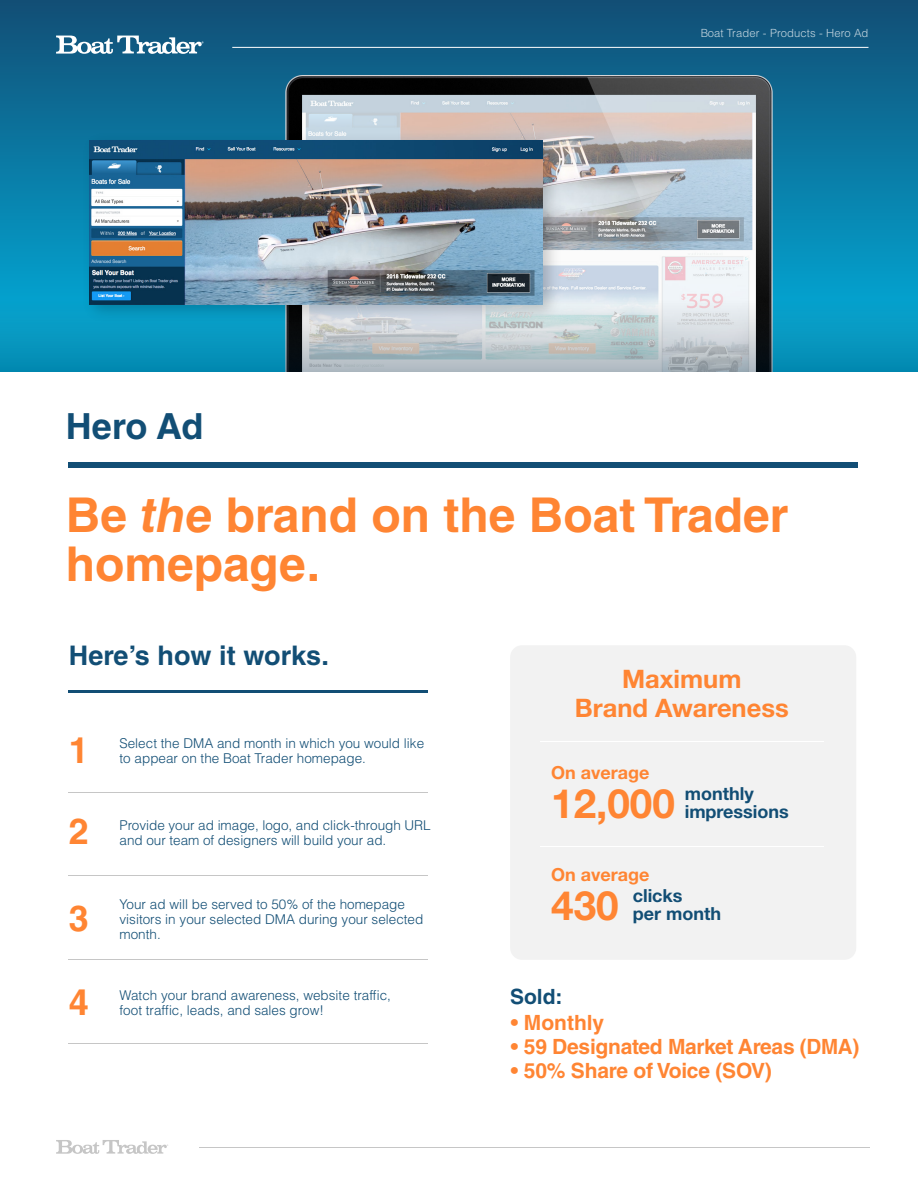
<style>
.page{position:relative;width:918px;height:1188px;background:#fff}
.page>*{position:absolute;margin:0;border:0;box-sizing:border-box;transform-origin:0 0}
.t1{font:700 48px/49.5px "Helvetica LT Std";color:#ff8533}
.t2{font:700 40.5px "Helvetica Neue LT Std";color:#ff8533}
.t3{font:700 36px "Helvetica LT Std";letter-spacing:-.005em;color:#124e75}
.t4{font:700 36px "Helvetica LT Std";color:#ff8533}
.t5{font:700 27px "Helvetica LT Std";letter-spacing:.005em;color:#124e75}
.t6{font:700 25.5px/28.5px "Helvetica Neue LT Std";color:#ff8533;text-align:center}
.t7{font:700 21px "Helvetica LT Std";letter-spacing:-.015em;color:#ff8533}
.t8{font:700 21px "Helvetica LT Std";color:#124e75}
.t9{font:700 18px/18px "Helvetica Neue LT Std";color:#124e75}
.t10{font:700 18px "Helvetica Neue LT Std";color:#ff8533}
.t11{font:300 13.5px/15px "Helvetica LT Std";color:#124e75}
.t12{font:300 11.25px "Helvetica LT Std";letter-spacing:.01em;color:#fff}
.s1{font-style:italic}
</style>
<div class="page">
<svg style="left:0;top:0;width:918px;height:298px;background:#0c6e97"></svg>
<img style="left:204px;top:9px;width:638px;height:289px">
<svg style="left:0;top:298px;width:918px;height:73px;background:#61abc0"></svg>
<hr style="left:199px;top:1147px;width:671px;height:1px;background:#c6c6c6">
<hr style="left:68px;top:690px;width:360px;height:3px;background:#124e75">
<hr style="left:232px;top:47px;width:636px;height:1px;background:#fff">
<svg style="left:56px;top:36px;width:148px;height:18px"></svg>
<svg style="left:56px;top:1140px;width:112px;height:14px"></svg>
<hr style="left:68px;top:792px;width:360px;height:1px;background:#c6c6c6">
<hr style="left:68px;top:875px;width:360px;height:1px;background:#c6c6c6">
<hr style="left:68px;top:959px;width:360px;height:1px;background:#c6c6c6">
<hr style="left:68px;top:1043px;width:360px;height:1px;background:#c6c6c6">
<img style="left:78px;top:127px;width:489px;height:200px">
<img style="left:89px;top:140px;width:454px;height:164px">
<div style="left:510px;top:645px;width:346px;height:315px;background:#f2f2f2;border-radius:12px"></div>
<div style="left:68px;top:462px;width:790px;height:5px;background:#124e75"></div>
<hr style="left:540px;top:846px;width:284px;height:1px;background:#fff">
<hr style="left:540px;top:741px;width:284px;height:1px;background:#fff">
<h3 class="t3" style="left:66px;top:404px;width:139px">Hero Ad</h3>
<p class="t12" style="left:700px;top:26px;width:170px">Boat Trader - Products - Hero Ad</p>
<h1 class="t1" style="left:66px;top:490px;width:724px">Be <span class="s1">the</span> brand on the Boat Trader homepage.</h1>
<h3 class="t5" style="left:69px;top:639px;width:262px">Here’s how it works.</h3>
<h3 class="t4" style="left:69px;top:728px;width:22px">1</h3>
<p class="t11" style="left:120px;top:736px;width:306px">Select the DMA and month in which you would like to appear on the Boat Trader homepage.</p>
<h3 class="t4" style="left:69px;top:810px;width:22px">2</h3>
<p class="t11" style="left:120px;top:817px;width:313px">Provide your ad image, logo, and click-through URL and our team of designers will build your ad.</p>
<h3 class="t4" style="left:69px;top:897px;width:22px">3</h3>
<p class="t11" style="left:120px;top:897px;width:305px">Your ad will be served to 50% of the homepage visitors in your selected DMA during your selected month.</p>
<h3 class="t4" style="left:69px;top:981px;width:22px">4</h3>
<p class="t11" style="left:120px;top:987px;width:273px">Watch your brand awareness, website traffic, foot traffic, leads, and sales grow!</p>
<h3 class="t6" style="left:575px;top:664px;width:215px">Maximum<br>Brand Awareness</h3>
<h3 class="t10" style="left:551px;top:761px;width:100px">On average</h3>
<h2 class="t2" style="left:551px;top:778px;width:125px">12,000</h2>
<h3 class="t9" style="left:685px;top:784px;width:106px">monthly impressions</h3>
<h3 class="t10" style="left:551px;top:863px;width:100px">On average</h3>
<h2 class="t2" style="left:551px;top:880px;width:69px">430</h2>
<h3 class="t9" style="left:633px;top:886px;width:90px">clicks<br>per month</h3>
<h3 class="t8" style="left:510px;top:984px;width:54px">Sold:</h3>
<h3 class="t7" style="left:511px;top:1010px;width:95px">• Monthly</h3>
<h3 class="t7" style="left:511px;top:1034px;width:350px">• 59 Designated Market Areas (DMA)</h3>
<h3 class="t7" style="left:511px;top:1058px;width:263px">• 50% Share of Voice (SOV)</h3>
</div>
